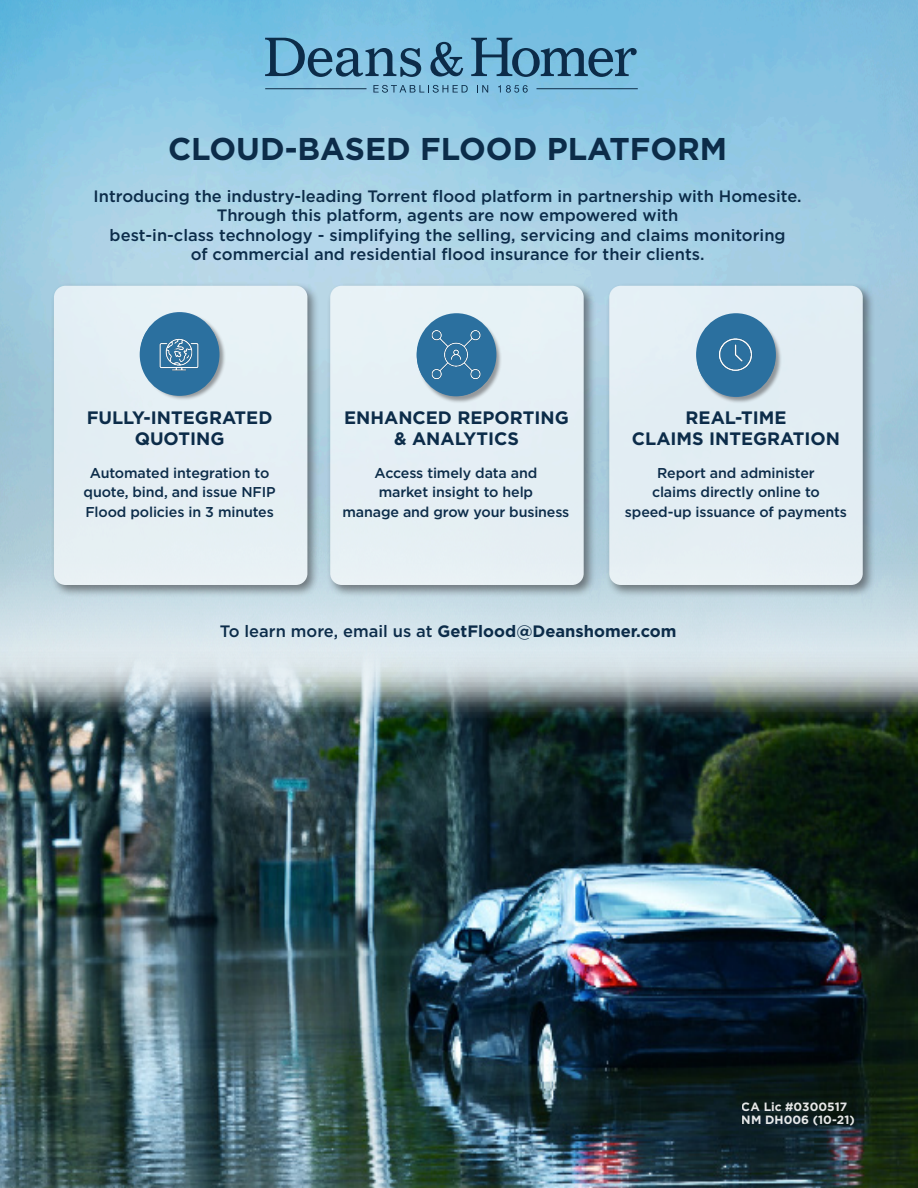
<style>
.page{position:relative;width:918px;height:1188px;background:#fff}
.page>*{position:absolute;margin:0;border:0;box-sizing:border-box;transform-origin:0 0}
.t1{font:700 31.5px "Gotham";color:#0c2c49}
.t2{font:700 18px "Gotham";color:#0c2c49}
.t3{font:500 16.5px "Gotham";color:#0c2c49}
.t4{font:700 16.5px "Gotham";color:#0c2c49}
.t5{font:500 14.25px "Gotham";letter-spacing:-.01em;color:#0c2c49}
.t6{font:700 12px/13.5px "Gotham";color:#fff}
.s1{font-weight:500}
</style>
<div class="page">
<img style="left:0;top:0;width:918px;height:651px">
<div style="left:605px;top:282px;width:270px;height:316px;background:#231f20;opacity:.75"></div>
<div style="left:609px;top:286px;width:254px;height:299px;background:#e3eef3;border-radius:12px"></div>
<div style="left:326px;top:282px;width:270px;height:316px;background:#231f20;opacity:.75"></div>
<div style="left:330px;top:286px;width:254px;height:299px;background:#e5f0f5;border-radius:12px"></div>
<div style="left:50px;top:282px;width:270px;height:315px;background:#231f20;opacity:.75"></div>
<div style="left:54px;top:286px;width:253px;height:299px;background:#e5f0f5;border-radius:12px"></div>
<img style="left:0;top:651px;width:918px;height:537px">
<div style="left:141px;top:312px;width:85px;height:88px;background:#231f20;opacity:.42"></div>
<div style="left:140px;top:313px;width:80px;height:83px;background:#2b709f;border-radius:50%"></div>
<img style="left:159px;top:338px;width:40px;height:33px">
<div style="left:417px;top:315px;width:85px;height:88px;background:#231f20;opacity:.42"></div>
<div style="left:417px;top:313px;width:79px;height:83px;background:#2b709f;border-radius:50%"></div>
<img style="left:432px;top:330px;width:49px;height:50px">
<div style="left:697px;top:316px;width:86px;height:88px;background:#231f20;opacity:.42"></div>
<div style="left:696px;top:313px;width:80px;height:83px;background:#2b709f;border-radius:50%"></div>
<img style="left:719px;top:338px;width:34px;height:33px">
<svg style="left:265px;top:38px;width:156px;height:39px;background:#5e96b5"></svg>
<svg style="left:471px;top:38px;width:166px;height:39px;background:#5791b1"></svg>
<svg style="left:430px;top:42px;width:33px;height:35px"></svg>
<svg style="left:373px;top:85px;width:95px;height:8px"></svg>
<svg style="left:477px;top:85px;width:11px;height:8px"></svg>
<svg style="left:498px;top:85px;width:30px;height:8px"></svg>
<hr style="left:265px;top:88px;width:102px;height:1px;background:#0c2c49">
<hr style="left:536px;top:88px;width:102px;height:1px;background:#0c2c49">
<p class="t1" style="left:168px;top:128px;width:561px">CLOUD-BASED FLOOD PLATFORM</p>
<p class="t3" style="left:94px;top:185px;width:710px">Introducing the industry-leading Torrent flood platform in partnership with Homesite.</p>
<p class="t3" style="left:217px;top:204px;width:463px">Through this platform, agents are now empowered with</p>
<p class="t3" style="left:110px;top:224px;width:678px">best-in-class technology - simplifying the selling, servicing and claims monitoring</p>
<p class="t3" style="left:191px;top:243px;width:515px">of commercial and residential flood insurance for their clients.</p>
<p class="t2" style="left:87px;top:405px;width:187px">FULLY-INTEGRATED</p>
<p class="t2" style="left:135px;top:426px;width:91px">QUOTING</p>
<p class="t5" style="left:90px;top:463px;width:181px">Automated integration to</p>
<p class="t5" style="left:84px;top:483px;width:194px">quote, bind, and issue NFIP</p>
<p class="t5" style="left:85px;top:502px;width:190px">Flood policies in 3 minutes</p>
<p class="t2" style="left:344px;top:405px;width:226px">ENHANCED REPORTING</p>
<p class="t2" style="left:394px;top:426px;width:126px">&amp; ANALYTICS</p>
<p class="t5" style="left:375px;top:463px;width:164px">Access timely data and</p>
<p class="t5" style="left:379px;top:483px;width:156px">market insight to help</p>
<p class="t5" style="left:343px;top:502px;width:228px">manage and grow your business</p>
<p class="t2" style="left:686px;top:405px;width:102px">REAL-TIME</p>
<p class="t2" style="left:632px;top:426px;width:210px">CLAIMS INTEGRATION</p>
<p class="t5" style="left:657px;top:463px;width:159px">Report and administer</p>
<p class="t5" style="left:652px;top:483px;width:169px">claims directly online to</p>
<p class="t5" style="left:625px;top:502px;width:224px">speed-up issuance of payments</p>
<p class="t4" style="left:220px;top:620px;width:458px"><span class="s1">To learn more, email us at</span> GetFlood@Deanshomer.com</p>
<p class="t6" style="left:742px;top:1100px;width:115px">CA Lic #0300517<br>NM DH006 (10-21)</p>
</div>
